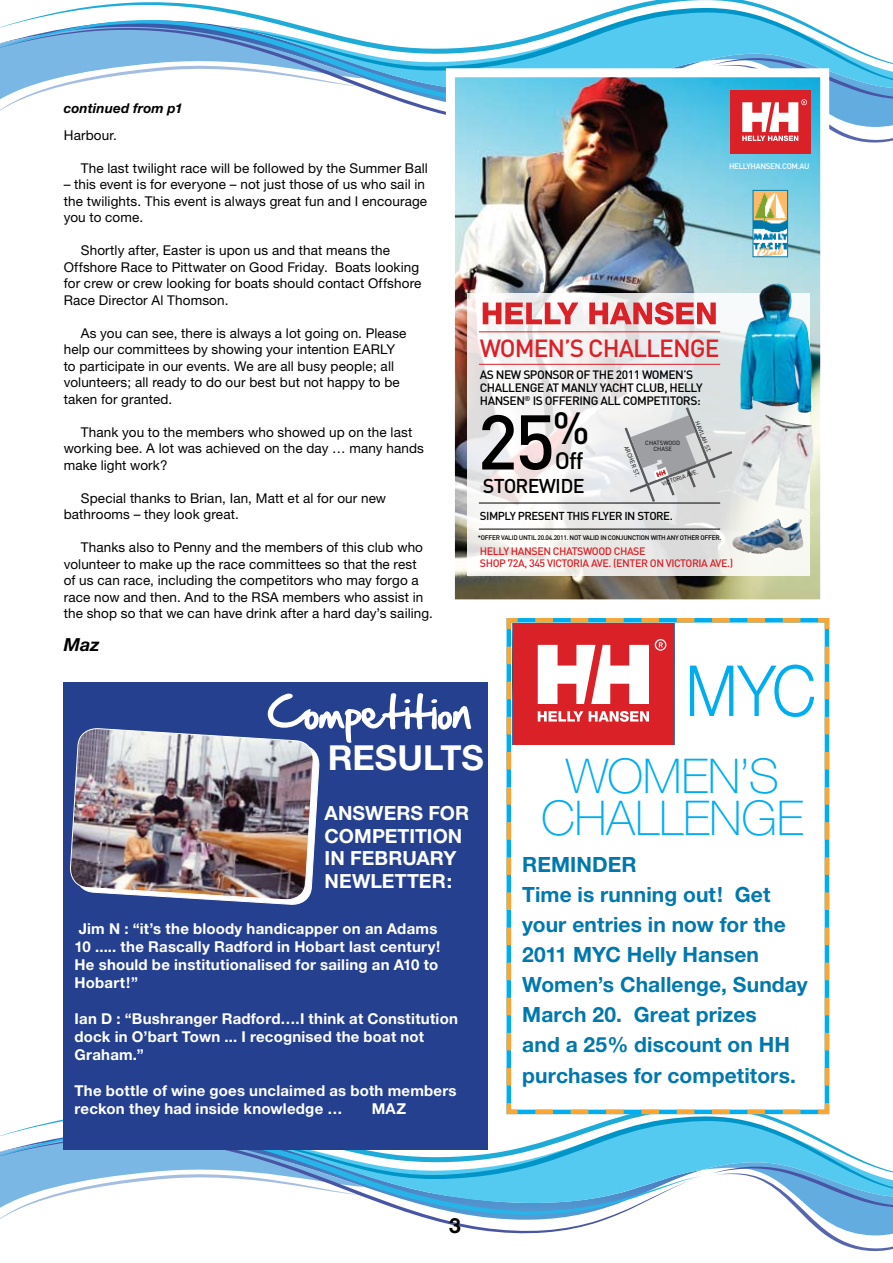
<style>
.page{position:relative;width:893px;height:1263px;background:#fff}
.page>*{position:absolute;margin:0;border:0;box-sizing:border-box;transform-origin:0 0}
.t1{font:500 76.05px "DIN";color:#000}
.t2{font:300 70.5px "Helvetica Neue";color:#00aeef;scale:.89 1}
.t3{font:500 58.65px "DIN";letter-spacing:-.04em;color:#fff}
.t4{font:100 48px/42px "Helvetica Neue";letter-spacing:-.005em;color:#00aeef;text-align:center}
.t5{font:700 34.5px "Helvetica Neue";letter-spacing:.06em;color:#fff}
.t6{font:500 24.45px "DIN";letter-spacing:-.04em;color:#da2128}
.t7{font:500 23.55px "DIN";color:#000}
.t8{font:700 21px/30px "Helvetica Neue";letter-spacing:.005em;color:#0078ae}
.t9{font:700 21px "Helvetica Neue";color:#000}
.t10{font:500 19.8px "DIN";letter-spacing:-.04em;color:#000}
.t11{font:700 19.5px/22.5px "Helvetica Neue";letter-spacing:.01em;color:#fff;text-align:center}
.t12{font:italic 700 18px "Helvetica Neue";color:#000}
.t13{font:700 15px/18px "Helvetica Neue";letter-spacing:.015em;color:#fff}
.t14{font:13.5px/16.5px "Helvetica Neue";letter-spacing:.01em;color:#000}
.t15{font:italic 700 13.5px "Helvetica Neue";letter-spacing:.01em;color:#000}
.t16{font:500 12px/12.9px "DIN";letter-spacing:-.04em;color:#000}
.t17{font:500 11.4px "DIN";letter-spacing:-.04em;color:#000}
.t18{font:500 10.65px/11.6px "DIN";letter-spacing:-.04em;color:#da2128}
.t19{font:500 7.95px "DIN";letter-spacing:-.04em;color:#fff}
.t20{font:500 6.6px "DIN";letter-spacing:-.04em;color:#000}
.t21{font:6px/6px "DIN";color:#000;text-align:center}
</style>
<div class="page">
<svg style="left:35px;top:1105px;width:829px;height:56px"></svg>
<svg style="left:702px;top:1161px;width:190px;height:90px"></svg>
<svg style="left:0;top:1217px;width:612px;height:17px"></svg>
<svg style="left:0;top:1126px;width:702px;height:91px"></svg>
<svg style="left:33px;top:0;width:830px;height:52px"></svg>
<svg style="left:0;top:18px;width:702px;height:91px"></svg>
<div style="left:64px;top:682px;width:424px;height:467px;background:#25408f"></div>
<img style="left:70px;top:693px;width:401px;height:212px">
<img style="left:456px;top:78px;width:363px;height:520px">
<div style="left:730px;top:90px;width:81px;height:63px;background:#da2128"></div>
<svg style="left:702px;top:52px;width:190px;height:91px"></svg>
<svg style="left:467px;top:293px;width:343px;height:283px"></svg>
<svg style="left:589px;top:302px;width:127px;height:23px;background:#e1777b"></svg>
<svg style="left:483px;top:302px;width:95px;height:22px"></svg>
<hr style="left:479px;top:332px;width:241px;height:1px;background:#da2128">
<hr style="left:479px;top:364px;width:241px;height:1px;background:#da2128">
<hr style="left:479px;top:503px;width:241px;height:1px;background:#000">
<hr style="left:479px;top:529px;width:241px;height:1px;background:#000">
<svg style="left:624px;top:407px;width:109px;height:96px;background:#c4c5c7"></svg>
<img style="left:755px;top:192px;width:31px;height:63px">
<div style="left:753px;top:190px;width:35px;height:67px;border:1px solid #0078a9"></div>
<img style="left:716px;top:415px;width:63px;height:88px">
<img style="left:732px;top:518px;width:67px;height:35px">
<img style="left:740px;top:283px;width:58px;height:128px">
<div style="left:446px;top:68px;width:383px;height:540px;border:9px solid #fff"></div>
<svg style="left:504px;top:618px;width:327px;height:498px"></svg>
<div style="left:513px;top:623px;width:161px;height:122px;background:#da2128"></div>
<svg style="left:589px;top:711px;width:60px;height:11px"></svg>
<svg style="left:538px;top:711px;width:45px;height:10px"></svg>
<svg style="left:655px;top:639px;width:11px;height:12px"></svg>
<svg style="left:538px;top:645px;width:111px;height:59px"></svg>
<p class="t15" style="left:64px;top:100px;width:120px">continued from p1</p>
<p class="t14" style="left:64px;top:126px;width:55px">Harbour.</p>
<p class="t14" style="left:81px;top:159px;width:348px">The last twilight race will be followed by the Summer Ball</p>
<p class="t14" style="left:64px;top:176px;width:365px">– this event is for everyone – not just those of us who sail in the twilights. This event is always great fun and I encourage you to come.</p>
<p class="t14" style="left:64px;top:242px;width:359px;text-indent:17px">Shortly after, Easter is upon us and that means the Offshore Race to Pittwater on Good Friday. Boats looking for crew or crew looking for boats should contact Offshore Race Director Al Thomson.</p>
<p class="t14" style="left:64px;top:324px;width:344px;text-indent:17px">As you can see, there is always a lot going on. Please help our committees by showing your intention EARLY to participate in our events. We are all busy people; all volunteers; all ready to do our best but not happy to be taken for granted.</p>
<p class="t14" style="left:64px;top:423px;width:362px;text-indent:17px">Thank you to the members who showed up on the last working bee. A lot was achieved on the day … many hands make light work?</p>
<p class="t14" style="left:64px;top:489px;width:324px;text-indent:17px">Special thanks to Brian, Ian, Matt et al for our new bathrooms – they look great.</p>
<p class="t14" style="left:64px;top:539px;width:371px;text-indent:17px">Thanks also to Penny and the members of this club who volunteer to make up the race committees so that the rest<br>of us can race, including the competitors who may forgo a race now and then. And to the RSA members who assist in the shop so that we can have drink after a hard day’s sailing.</p>
<h3 class="t12" style="left:64px;top:634px;width:37px">Maz</h3>
<p class="t19" style="left:729px;top:161px;width:82px">HELLYHANSEN.COM.AU</p>
<h3 class="t6" style="left:480px;top:333px;width:241px">WOMEN’S CHALLENGE</h3>
<p class="t16" style="left:480px;top:368px;width:224px">AS NEW SPONSOR OF THE 2011 WOMEN’S<br>CHALLENGE AT MANLY YACHT CLUB, HELLY<br>HANSEN<sup>®</sup> IS OFFERING ALL COMPETITORS:</p>
<h1 class="t1" style="left:477px;top:393px;width:114px">25<sup>%</sup></h1>
<p class="t21" style="left:700px;top:420px;width:35px;rotate:68deg">HAVILAH ST.</p>
<p class="t21" style="left:661px;top:481px;width:40px;rotate:-20deg">VICTORIA AVE.</p>
<p class="t21" style="left:645px;top:440px;width:36px">CHATSWOOD<br>CHASE</p>
<p class="t21" style="left:629px;top:445px;width:34px;rotate:68deg">ARCHER ST.</p>
<h3 class="t7" style="left:555px;top:446px;width:30px">Off</h3>
<h3 class="t10" style="left:483px;top:473px;width:103px">STOREWIDE</h3>
<p class="t17" style="left:480px;top:509px;width:195px">SIMPLY PRESENT THIS FLYER IN STORE.</p>
<p class="t18" style="left:480px;top:545px;width:255px">HELLY HANSEN CHATSWOOD CHASE<br>SHOP 72A, 345 VICTORIA AVE. (ENTER ON VICTORIA AVE.)</p>
<p class="t20" style="left:478px;top:533px;width:245px">*OFFER VALID UNTIL 20.04.2011. NOT VALID IN CONJUNCTION WITH ANY OTHER OFFER.</p>
<h2 class="t2" style="left:685px;top:648px;width:148px">MYC</h2>
<h3 class="t5" style="left:328px;top:736px;width:116px">results</h3>
<h3 class="t11" style="left:325px;top:802px;width:30px">Answ</h3>
<h3 class="t11" style="left:384px;top:802px;width:59px">ers for</h3>
<h3 class="t11" style="left:325px;top:824px;width:17px">com</h3>
<h3 class="t11" style="left:325px;top:824px;width:133px">petition<br>in February newletter :</h3>
<p class="t13" style="left:75px;top:919px;width:367px">Jim N : “it’s the bloody handicapper on an Adams 10 ..... the Rascally Radford in Hobart last century!<br>He should be institutionalised for sailing an A10 to Hobart!”</p>
<p class="t13" style="left:75px;top:1009px;width:385px">Ian D : “Bushranger Radford….I think at Constitution dock in O’bart Town ... I recognised the boat not<br>Graham.”</p>
<p class="t13" style="left:75px;top:1081px;width:384px">The bottle of wine goes unclaimed as both members reckon they had inside knowledge …</p>
<h3 class="t3" style="left:39px;top:1065px;width:416px">SPECIAL OFFER!</h3>
<p class="t13" style="left:372px;top:1099px;width:36px">MAZ</p>
<h3 class="t9" style="left:449px;top:1212px;width:13px">3</h3>
<h3 class="t4" style="left:541px;top:755px;width:264px">WOMEN’S<br>CHALLENGE</h3>
<h3 class="t8" style="left:522px;top:849px;width:287px">REMINDER<br>Time is running out! Get your entries in now for the<br>2011 MYC Helly Hansen<br>Women’s Challenge, Sunday<br>March 20. Great prizes<br>and a 25% discount on HH purchases for competitors.</h3>
</div>
